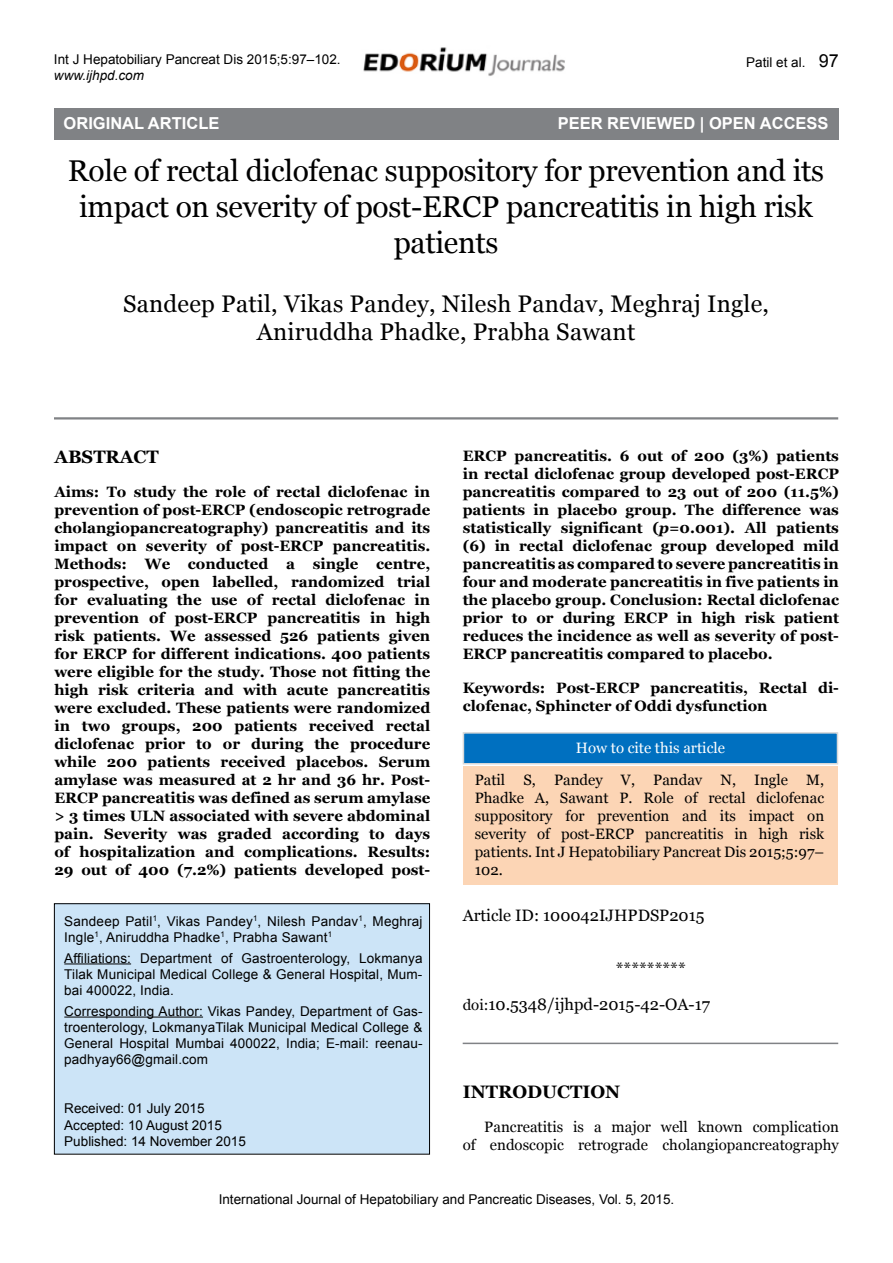
<style>
.page{position:relative;width:893px;height:1263px;background:#fff}
.page>*{position:absolute;margin:0;border:0;box-sizing:border-box;transform-origin:0 0}
.t1{font:30px/36px "Georgia";letter-spacing:-.01em;color:#000;text-align:center}
.t2{font:24px/28.8px "Georgia";letter-spacing:.01em;color:#000;text-align:center}
.t3{font:700 18px "Georgia";color:#000}
.t4{font:16.5px "Georgia";color:#000}
.t5{font:700 16.5px "Arial";color:#fff}
.t6{font:700 15px/18px "Georgia";color:#000;text-align:justify}
.t7{font:15px/18px "Georgia";color:#000;text-align:justify}
.t8{font:15px "Georgia";color:#fff}
.t9{font:13.5px/16.2px "Arial";letter-spacing:.01em;color:#000}
.t10{font:italic 13.5px "Arial";color:#000}
.s1{font-size:18px}
.s2{font-style:italic}
.s3{font-size:15px}
</style>
<div class="page">
<img style="left:363px;top:47px;width:202px;height:29px">
<hr style="left:54px;top:417px;width:784px;height:2px;background:#808285">
<div style="left:54px;top:904px;width:376px;height:250px;background:#cce4f7"></div>
<div style="left:54px;top:903px;width:376px;height:251px;border:1px solid #000"></div>
<hr style="left:64px;top:963px;width:67px;height:1px;background:#000">
<hr style="left:64px;top:1016px;width:139px;height:1px;background:#000">
<div style="left:463px;top:765px;width:375px;height:119px;background:#fcd5b5"></div>
<div style="left:463px;top:732px;width:375px;height:32px;background:#0070c0;border:2px solid #d9d9d9"></div>
<div style="left:54px;top:108px;width:784px;height:32px;background:#808285"></div>
<hr style="left:463px;top:1043px;width:375px;height:1px;background:#808285">
<p class="t9" style="left:54px;top:51px;width:288px">Int J Hepatobiliary Pancreat Dis 2015;5:97–102.</p>
<p class="t10" style="left:54px;top:67px;width:92px">www.ijhpd.com</p>
<p class="t9" style="left:746px;top:54px;width:94px">Patil et al. <span class="s1">97</span></p>
<p class="t5" style="left:64px;top:112px;width:99px">CASE REPO</p>
<p class="t5" style="left:696px;top:112px;width:10px">OPE</p>
<p class="t5" style="left:730px;top:112px;width:27px">N ACCESS</p>
<h1 class="t1" style="left:68px;top:153px;width:758px">Role of rectal diclofenac suppository for prevention and its impact on severity of post-ERCP pancreatitis in high risk patients</h1>
<h2 class="t2" style="left:123px;top:289px;width:647px">Sandeep Patil, Vikas Pandey, Nilesh Pandav, Meghraj Ingle,<br>Aniruddha Phadke, Prabha Sawant</h2>
<p class="t5" style="left:64px;top:112px;width:157px">ORIGINAL ARTICLE</p>
<p class="t5" style="left:558px;top:112px;width:164px">PEER REVIEWED | OPE</p>
<p class="t5" style="left:744px;top:112px;width:29px">N ACCESS</p>
<p class="t3" style="left:54px;top:445px;width:106px">Abstract</p>
<p class="t6" style="left:54px;top:483px;width:377px">Aims: To study the role of rectal diclofenac in prevention of post-ERCP (endoscopic retrograde cholangiopancreatography) pancreatitis and its impact on severity of post-ERCP pancreatitis.<br>Methods: We conducted a single centre, prospective, open labelled, randomized trial for evaluating the use of rectal diclofenac in prevention of post-ERCP pancreatitis in high risk patients. We assessed 526 patients given for ERCP for different indications. 400 patients were eligible for the study. Those not fitting the high risk criteria and with acute pancreatitis were excluded. These patients were randomized in two groups, 200 patients received rectal diclofenac prior to or during the procedure while 200 patients received placebos. Serum amylase was measured at 2 hr and 36 hr. Post-ERCP pancreatitis was defined as serum amylase &gt; 3 times ULN associated with severe abdominal pain. Severity was graded according to days of hospitalization and complications. Results:<br>29 out of 400 (7.2%) patients developed post-</p>
<p class="t9" style="left:64px;top:913px;width:360px">Sandeep Patil<sup>1</sup>, Vikas Pandey<sup>1</sup>, Nilesh Pandav<sup>1</sup>, Meghraj<br>Ingle<sup>1</sup>, Aniruddha Phadke<sup>1</sup>, Prabha Sawant<sup>1</sup></p>
<p class="t9" style="left:64px;top:950px;width:360px;text-align:justify">Affiliations: Department of Gastroenterology, Lokmanya Tilak Municipal Medical College &amp; General Hospital, Mum&shy;bai 400022, India.</p>
<p class="t9" style="left:64px;top:1003px;width:360px;text-align:justify">Corresponding Author: Vikas Pandey, Department of Gas&shy;troenterology, LokmanyaTilak Municipal Medical College &amp; General Hospital Mumbai 400022, India; E-mail: reenau&shy;padhyay66@gmail.com</p>
<p class="t9" style="left:64px;top:1101px;width:183px">Received: 01 July 2015<br>Accepted: 10 August 2015<br>Published: 14 November 2015</p>
<p class="t6" style="left:463px;top:446px;width:378px">ERCP pancreatitis. 6 out of 200 (3%) patients in rectal diclofenac group developed post-ERCP pancreatitis compared to 23 out of 200 (11.5%) patients in placebo group. The difference was statistically significant (<span class="s2">p</span>=0.001). All patients (6) in rectal diclofenac group developed mild pancreatitis as compared to severe pancreatitis in four and moderate pancreatitis in five patients in the placebo group. Conclusion: Rectal diclofenac prior to or during ERCP in high risk patient reduces the incidence as well as severity of post-ERCP pancreatitis compared to placebo.</p>
<p class="t6" style="left:463px;top:679px;width:378px">Keywords: Post-ERCP pancreatitis, Rectal di&shy;clofenac, Sphincter of Oddi dysfunction</p>
<p class="t8" style="left:576px;top:738px;width:151px">How to cite this article</p>
<p class="t7" style="left:475px;top:771px;width:351px">Patil S, Pandey V, Pandav N, Ingle M, Phadke A, Sawant P. Role of rectal diclofenac suppository for prevention and its impact on severity of post-ERCP pancreatitis in high risk patients. Int J Hepatobiliary Pancreat Dis 2015;5:97– 102.</p>
<p class="t4" style="left:463px;top:905px;width:243px">Article ID: 100042IJHPDSP2015</p>
<p class="t4" style="left:616px;top:958px;width:72px">*********</p>
<p class="t4" style="left:463px;top:994px;width:249px"><span class="s3">doi:</span>10.5348/ijhpd-2015-42-OA-17</p>
<p class="t3" style="left:463px;top:1080px;width:107px">iNTRODUCTI</p>
<p class="t3" style="left:590px;top:1080px;width:31px">ON</p>
<p class="t7" style="left:463px;top:1118px;width:378px;text-align:right">Pancreatitis is a major well known complication<br>of endoscopic retrograde cholangiopancreatography</p>
<p class="t9" style="left:219px;top:1191px;width:457px">International Journal of Hepatobiliary and Pancreatic Diseases, Vol. 5, 2015.</p>
</div>
